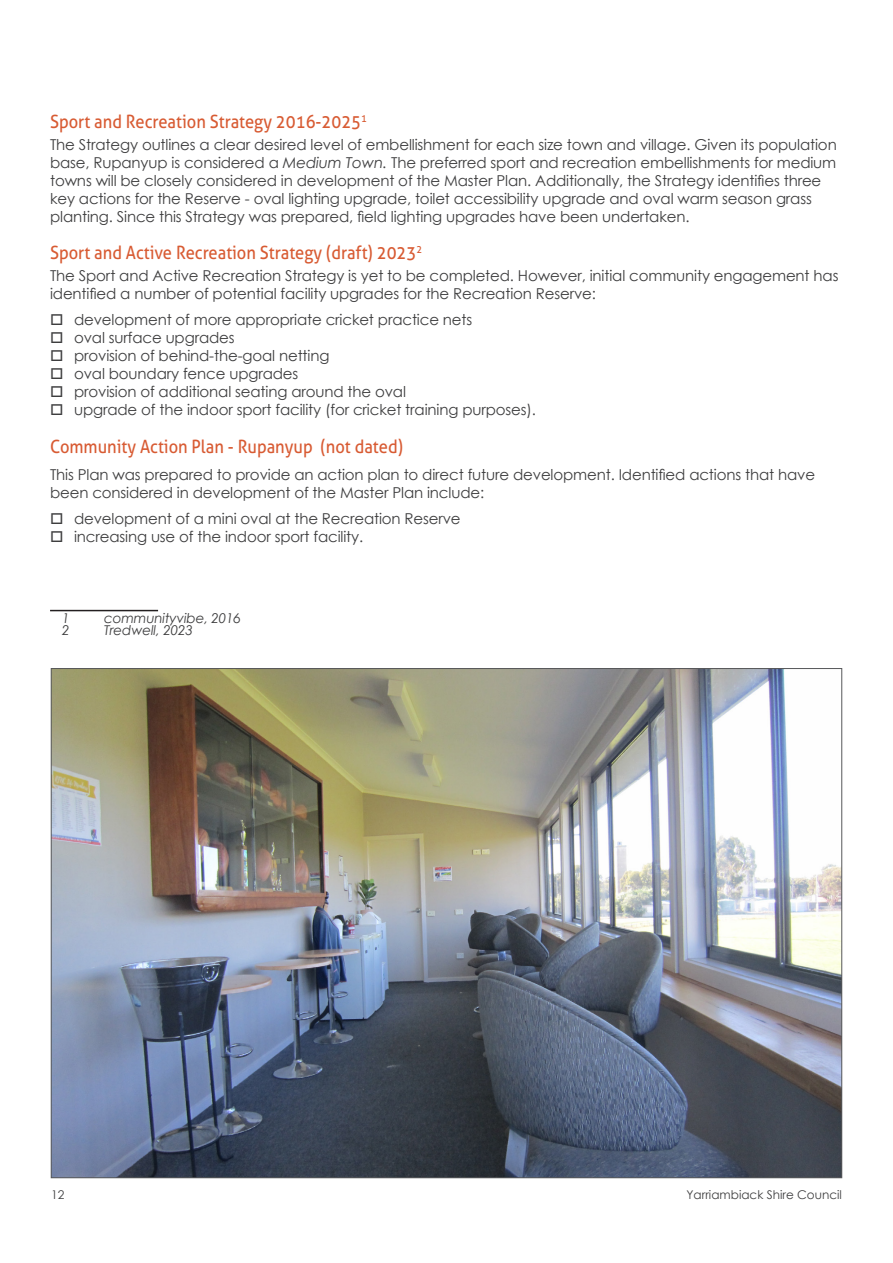
<style>
.page{position:relative;width:893px;height:1263px;background:#fff}
.page>*{position:absolute;margin:0;border:0;box-sizing:border-box;transform-origin:0 0}
.RP_Sub_Heading__no_numbering{font:18.3px "Aller";color:#d85b33;scale:.9 1}
.RP_Body_Text{font:18.3px "Aller";color:#d85b33;scale:.9 1}
.RP_Body_Text-2{font:15px/18px "Century Gothic";letter-spacing:-.01em;color:#3e3e3f}
.RP_Footnote{font:italic 13.5px "Century Gothic";letter-spacing:-.01em;color:#3e3e3f}
.t1{font:12px "Century Gothic";color:#3e3e3f}
.s1{font-style:italic}
</style>
<div class="page">
<hr style="left:50px;top:610px;width:108px;height:1px;background:#231f20">
<img style="left:53px;top:670px;width:787px;height:506px">
<p class="RP_Sub_Heading__no_numbering" style="left:50px;top:110px;width:354px">Sport and Recreation Strategy 2016-2025<sup>1</sup></p>
<p class="RP_Body_Text-2" style="left:50px;top:135px;width:788px">The Strategy outlines a clear desired level of embellishment for each size town and village. Given its population base, Rupanyup is considered a <span class="s1">Medium Town.</span> The preferred sport and recreation embellishments for medium towns will be closely considered in development of the Master Plan. Additionally, the Strategy identifies three key actions for the Reserve - oval lighting upgrade, toilet accessibility upgrade and oval warm season grass planting. Since this Strategy was prepared, field lighting upgrades have been undertaken.</p>
<p class="RP_Sub_Heading__no_numbering" style="left:50px;top:241px;width:415px">Sport and Active Recreation Strategy (draft) 2023<sup>2</sup></p>
<p class="RP_Body_Text-2" style="left:50px;top:266px;width:790px">The Sport and Active Recreation Strategy is yet to be completed. However, initial community engagement has identified a number of potential facility upgrades for the Recreation Reserve:</p>
<p class="RP_Body_Text-2" style="left:74px;top:311px;width:400px">development of more appropriate cricket practice nets</p>
<p class="RP_Body_Text-2" style="left:74px;top:329px;width:162px">oval surface upgrades</p>
<p class="RP_Body_Text-2" style="left:74px;top:347px;width:257px">provision of behind-the-goal netting</p>
<p class="RP_Body_Text-2" style="left:74px;top:365px;width:226px">oval boundary fence upgrades</p>
<p class="RP_Body_Text-2" style="left:74px;top:383px;width:333px">provision of additional seating around the oval</p>
<p class="RP_Body_Text-2" style="left:74px;top:401px;width:463px">upgrade of the indoor sport facility (for cricket training purposes).</p>
<p class="RP_Body_Text" style="left:50px;top:436px;width:394px">Community Action Plan - Rupanyup (not dated)</p>
<p class="RP_Body_Text-2" style="left:50px;top:465px;width:766px">This Plan was prepared to provide an action plan to direct future development. Identified actions that have been considered in development of the Master Plan include:</p>
<p class="RP_Body_Text-2" style="left:74px;top:510px;width:388px">development of a mini oval at the Recreation Reserve</p>
<p class="RP_Body_Text-2" style="left:74px;top:528px;width:291px">increasing use of the indoor sport facility.</p>
<p class="RP_Footnote" style="left:62px;top:608px;width:9px">1</p>
<p class="RP_Footnote" style="left:104px;top:608px;width:138px">communityvibe, 2016</p>
<p class="RP_Footnote" style="left:62px;top:620px;width:9px">2</p>
<p class="RP_Footnote" style="left:104px;top:620px;width:90px">Tredwell, 2023</p>
<p class="t1" style="left:51px;top:1186px;width:15px">12</p>
<p class="t1" style="left:686px;top:1186px;width:157px">Yarriambiack Shire Council</p>
</div>
